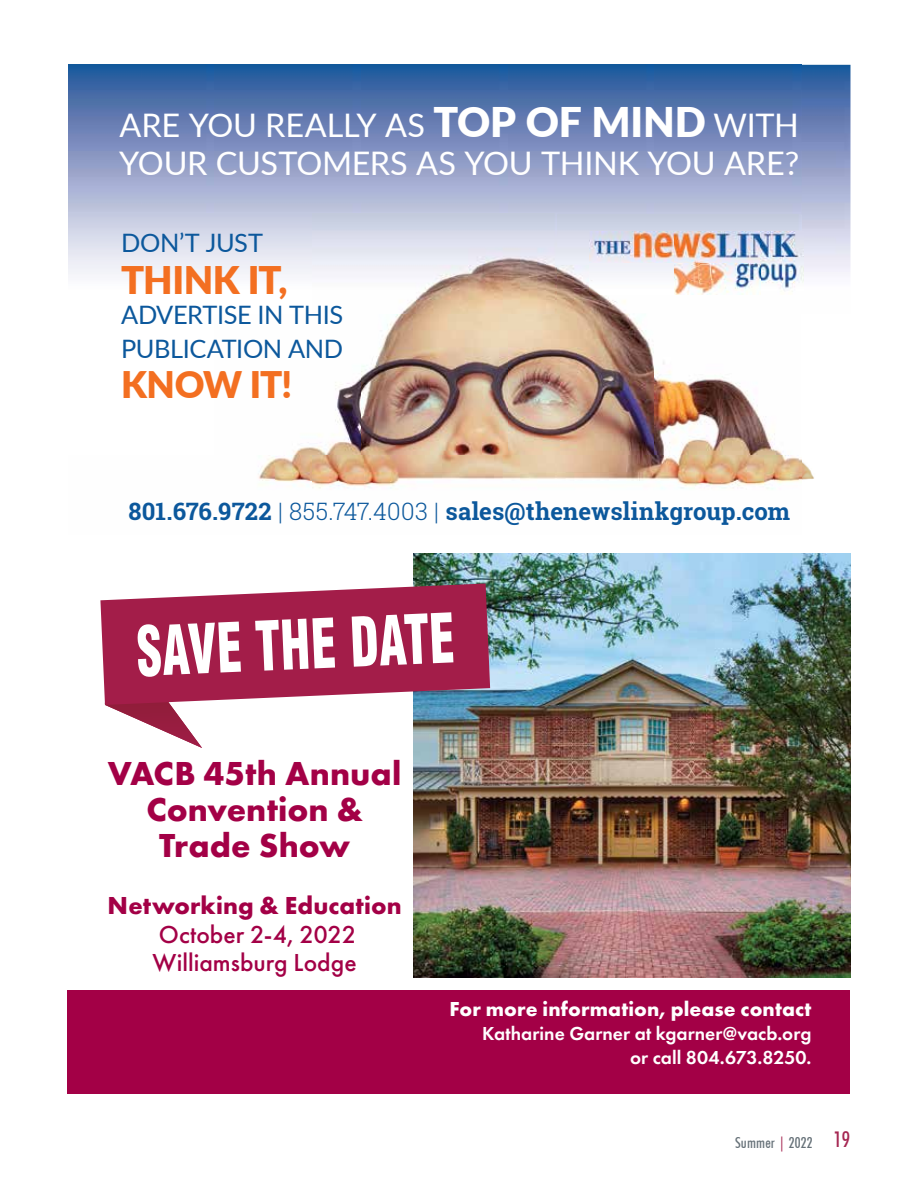
<style>
.page{position:relative;width:918px;height:1188px;background:#fff}
.page>*{position:absolute;margin:0;border:0;box-sizing:border-box;transform-origin:0 0}
.t1{font:900 38.1px "Lato";letter-spacing:-.015em;color:#f36f21}
.t2{font:900 36.75px "Lato";letter-spacing:-.02em;color:#f36f21}
.t3{font:700 34.5px/36px "Futura PT";color:#a30046;text-align:center}
.t4{font:32.4px/38.1px "Lato";letter-spacing:-.01em;color:#fff}
.t5{font:500 25.5px/28.5px "Futura PT";color:#a30046}
.t6{font:700 25.5px "Futura PT";letter-spacing:.005em;color:#a30046}
.t7{font:25.35px/33.9px "Lato";letter-spacing:-.015em;color:#0c589c}
.t8{font:700 24px "Roboto Slab";color:#0c589c}
.t9{font:700 21px "Futura PT";letter-spacing:.005em;color:#fff}
.t10{font:600 19.5px/24px "Futura PT";color:#fff;text-align:right}
.t11{font:500 condensed 15px "Futura BT";letter-spacing:.01em;color:#677279}
.s1{font-weight:900;font-size:40.95px}
.s2{font-weight:300}
.s3{color:#a52752}
.s4{font-size:21.6px;color:#a52752}
</style>
<div class="page">
<div style="left:68px;top:990px;width:782px;height:104px;background:#a30046"></div>
<img style="left:414px;top:554px;width:436px;height:423px">
<svg style="left:105px;top:705px;width:97px;height:43px"></svg>
<svg style="left:100px;top:583px;width:390px;height:122px;fill:#a31d49"></svg>
<svg style="left:137px;top:622px;width:104px;height:55px"></svg>
<svg style="left:255px;top:617px;width:80px;height:54px"></svg>
<svg style="left:352px;top:612px;width:101px;height:55px"></svg>
<img style="left:68px;top:65px;width:782px;height:425px">
<img style="left:589px;top:232px;width:215px;height:63px">
<p class="t4" style="left:119px;top:105px;width:682px">ARE YOU REALLY AS <span class="s1">TOP OF MIND</span> WITH<br>YOUR CUSTOMERS AS YOU THINK YOU ARE?</p>
<p class="t7" style="left:121px;top:225px;width:143px">DON’T JUST</p>
<p class="t1" style="left:121px;top:251px;width:168px">THINK IT,</p>
<p class="t7" style="left:121px;top:297px;width:224px">ADVERTISE IN THIS<br>PUBLICATION AND</p>
<p class="t2" style="left:121px;top:357px;width:173px">KNOW IT!</p>
<p class="t8" style="left:128px;top:495px;width:663px">801.676.9722 <span class="s2">| 855.747.4003 |</span> sales@thenewslinkgroup.com</p>
<p class="t3" style="left:108px;top:755px;width:295px">VACB 45th Annual<br>Convention &amp;<br>Trade Show</p>
<p class="t6" style="left:108px;top:889px;width:295px">Networking &amp; Education</p>
<p class="t5" style="left:153px;top:920px;width:206px">October 2-4, 2022<br>Williamsburg Lodge</p>
<p class="t9" style="left:449px;top:995px;width:364px">For more information, please contact</p>
<p class="t10" style="left:482px;top:1021px;width:331px">Katharine Garner at kgarner@vacb.org or call 804.673.8250.</p>
<p class="t11" style="left:735px;top:1134px;width:117px">Summer <span class="s3">|</span> 2022 <span class="s4">19</span></p>
</div>
